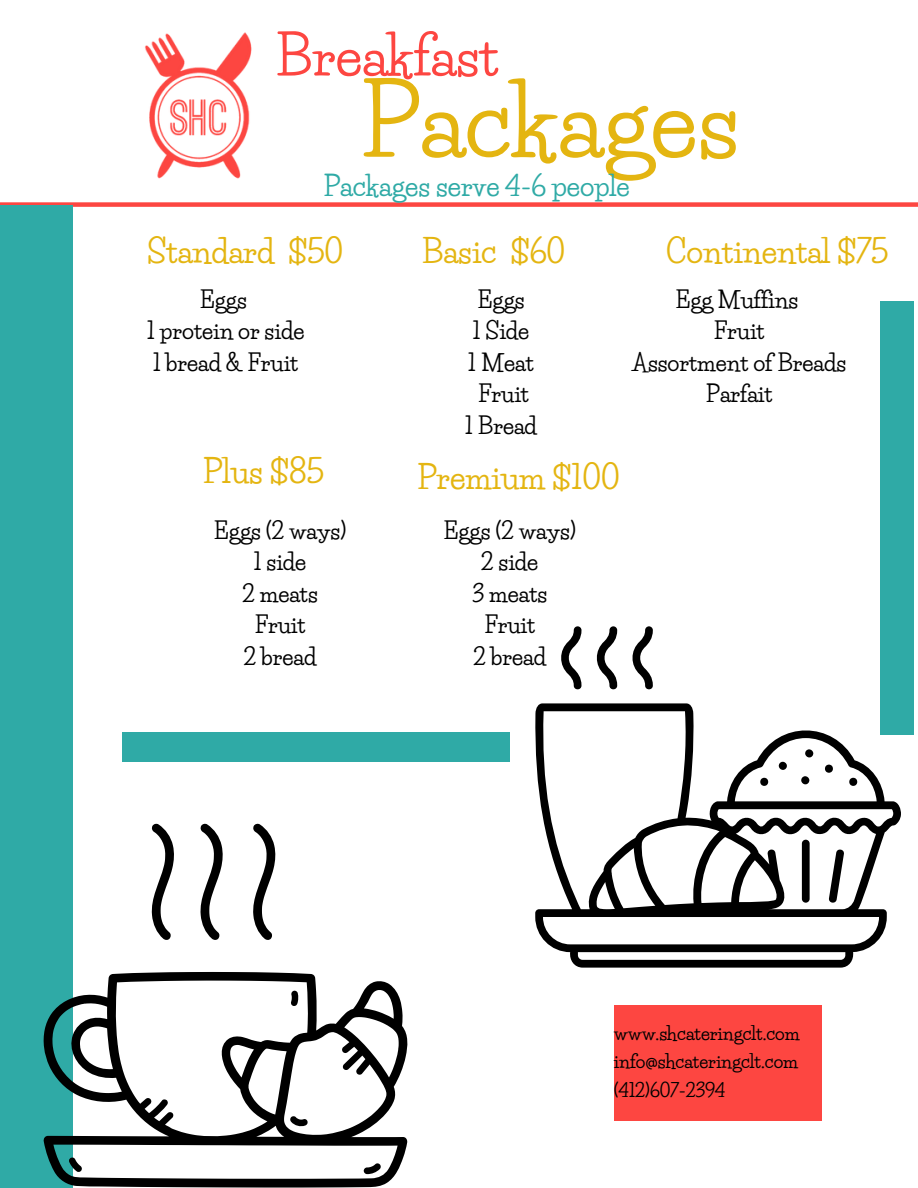
<style>
.page{position:relative;width:918px;height:1188px;background:#fff}
.page>*{position:absolute;margin:0;border:0;box-sizing:border-box;transform-origin:0 0}
.t1{font:700 96px "Life Savers";color:#e4b511}
.t2{font:700 54px "Life Savers";color:#fd4641}
.t3{font:700 31.5px "Life Savers";color:#e4b511}
.t4{font:700 27px "Life Savers";color:#2faaa6}
.t5{font:700 22.5px/31.5px "Life Savers";color:#000;text-align:center}
.t6{font:700 18.15px "Life Savers";color:#000}
</style>
<div class="page">
<div style="left:0;top:202px;width:918px;height:5px;background:#fd4641"></div>
<img style="left:145px;top:32px;width:107px;height:147px">
<svg style="left:535px;top:626px;width:366px;height:342px"></svg>
<div style="left:614px;top:1006px;width:208px;height:115px;background:#fd4641"></div>
<div style="left:0;top:205px;width:73px;height:983px;background:#2faaa6"></div>
<svg style="left:43px;top:972px;width:365px;height:216px"></svg>
<svg style="left:84px;top:1028px;width:7px;height:6px"></svg>
<svg style="left:80px;top:1046px;width:3px;height:7px"></svg>
<svg style="left:151px;top:823px;width:23px;height:117px"></svg>
<svg style="left:200px;top:823px;width:23px;height:117px"></svg>
<svg style="left:253px;top:823px;width:23px;height:117px"></svg>
<svg style="left:69px;top:1157px;width:13px;height:15px"></svg>
<svg style="left:364px;top:1163px;width:17px;height:11px"></svg>
<svg style="left:291px;top:990px;width:8px;height:16px"></svg>
<svg style="left:290px;top:1116px;width:18px;height:11px"></svg>
<div style="left:880px;top:301px;width:34px;height:433px;background:#2faaa6"></div>
<div style="left:123px;top:732px;width:387px;height:30px;background:#2faaa6"></div>
<h4 class="t2" style="left:275px;top:23px;width:225px">Breakfast</h4>
<p class="t1" style="left:360px;top:63px;width:381px">Packages</p>
<h3 class="t4" style="left:323px;top:170px;width:308px">Packages serve 4-6 people</h3>
<h3 class="t3" style="left:147px;top:233px;width:198px">Standard $50</h3>
<h3 class="t5" style="left:147px;top:284px;width:159px">Eggs<br>1 protein or side<br>1 bread &amp; Fruit</h3>
<h3 class="t3" style="left:422px;top:233px;width:145px">Basic $60</h3>
<h5 class="t5" style="left:465px;top:284px;width:73px">Eggs<br>1 Side<br>1 Meat<br>Fruit<br>1 Bread</h5>
<p class="t3" style="left:203px;top:452px;width:122px">Plus $85</p>
<h3 class="t3" style="left:417px;top:459px;width:204px">Premium $100</h3>
<p class="t5" style="left:214px;top:515px;width:134px">Eggs (2 ways)<br>1 side<br>2 meats<br>Fruit<br>2 bread</p>
<h1 class="t5" style="left:444px;top:515px;width:134px">Eggs (2 ways)<br>2 side<br>3 meats<br>Fruit<br>2 bread</h1>
<h5 class="t3" style="left:666px;top:233px;width:224px">Continental $75</h5>
<h5 class="t5" style="left:632px;top:284px;width:215px">Egg Muffins<br>Fruit<br>Assortment of Breads<br>Parfait</h5>
<h5 class="t6" style="left:614px;top:1023px;width:187px">www.shcateringclt.com</h5>
<h5 class="t6" style="left:614px;top:1051px;width:186px">info@shcateringclt.com</h5>
<p class="t6" style="left:614px;top:1079px;width:113px">(412)607-2394</p>
</div>
